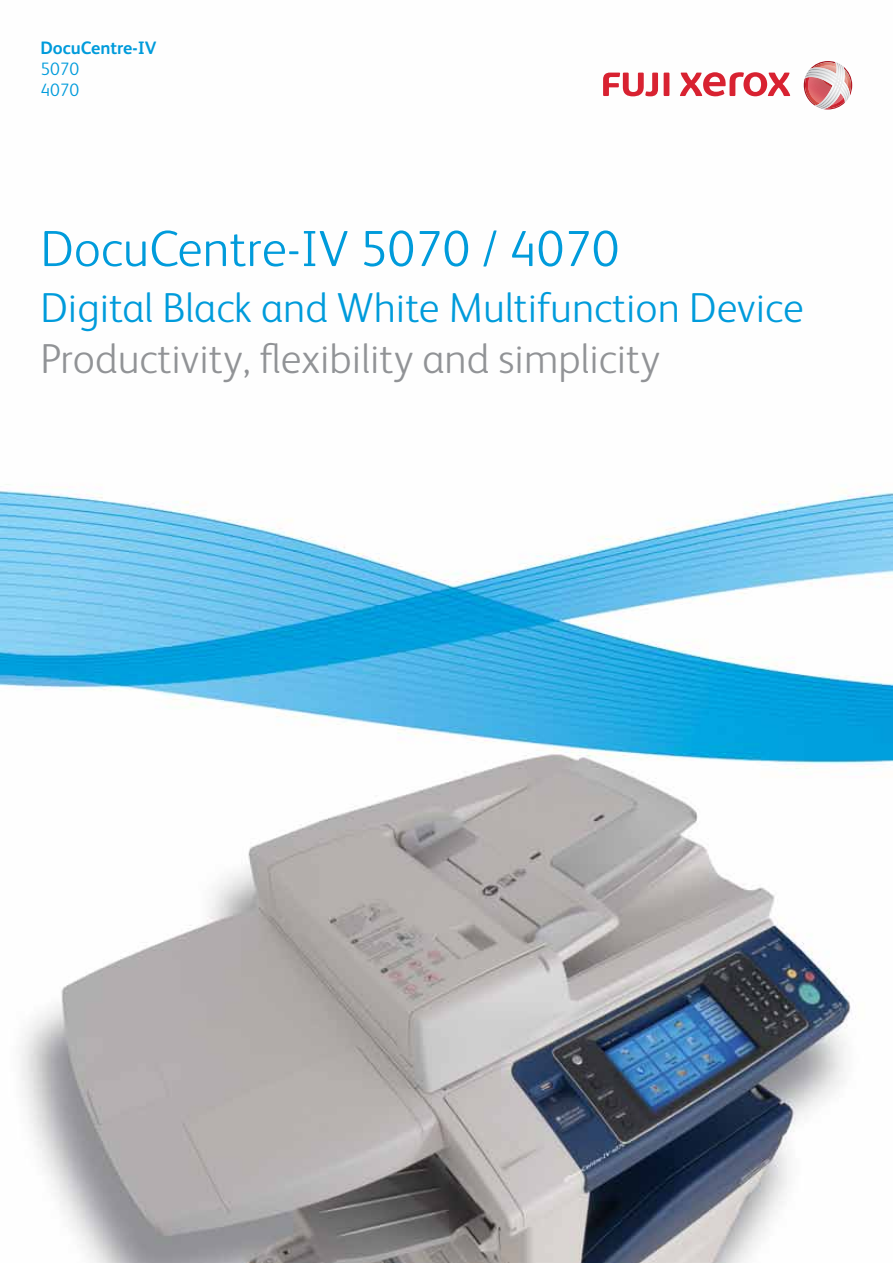
<style>
.page{position:relative;width:893px;height:1263px;background:#fff}
.page>*{position:absolute;margin:0;border:0;box-sizing:border-box;transform-origin:0 0}
.t1{font:300 51px "Xerox Sans";color:#009bdb}
.t2{font:300 42px "Xerox Sans";color:#009bdb}
.t3{font:300 42px "Xerox Sans";color:#919396}
.t4{font:700 18px "Xerox Sans";color:#009bdb}
.t5{font:300 18px/21px "Xerox Sans";color:#009bdb}
</style>
<div class="page">
<img style="left:0;top:72px;width:893px;height:1191px">
<svg style="left:804px;top:61px;width:48px;height:48px"></svg>
<img style="left:816px;top:63px;width:23px;height:44px">
<svg style="left:680px;top:72px;width:110px;height:24px"></svg>
<div style="left:664px;top:73px;width:5px;height:23px;background:#d82231"></div>
<svg style="left:603px;top:73px;width:55px;height:23px"></svg>
<p class="t4" style="left:40px;top:36px;width:118px">DocuCentre-IV</p>
<p class="t5" style="left:40px;top:58px;width:40px">5070<br>4070</p>
<p class="t1" style="left:40px;top:215px;width:580px">DocuCentre-IV 5070 / 4070</p>
<p class="t2" style="left:40px;top:280px;width:765px">Digital Black and White Multifunction Device</p>
<p class="t3" style="left:40px;top:331px;width:621px">Productivity, flexibility and simplicity</p>
</div>
